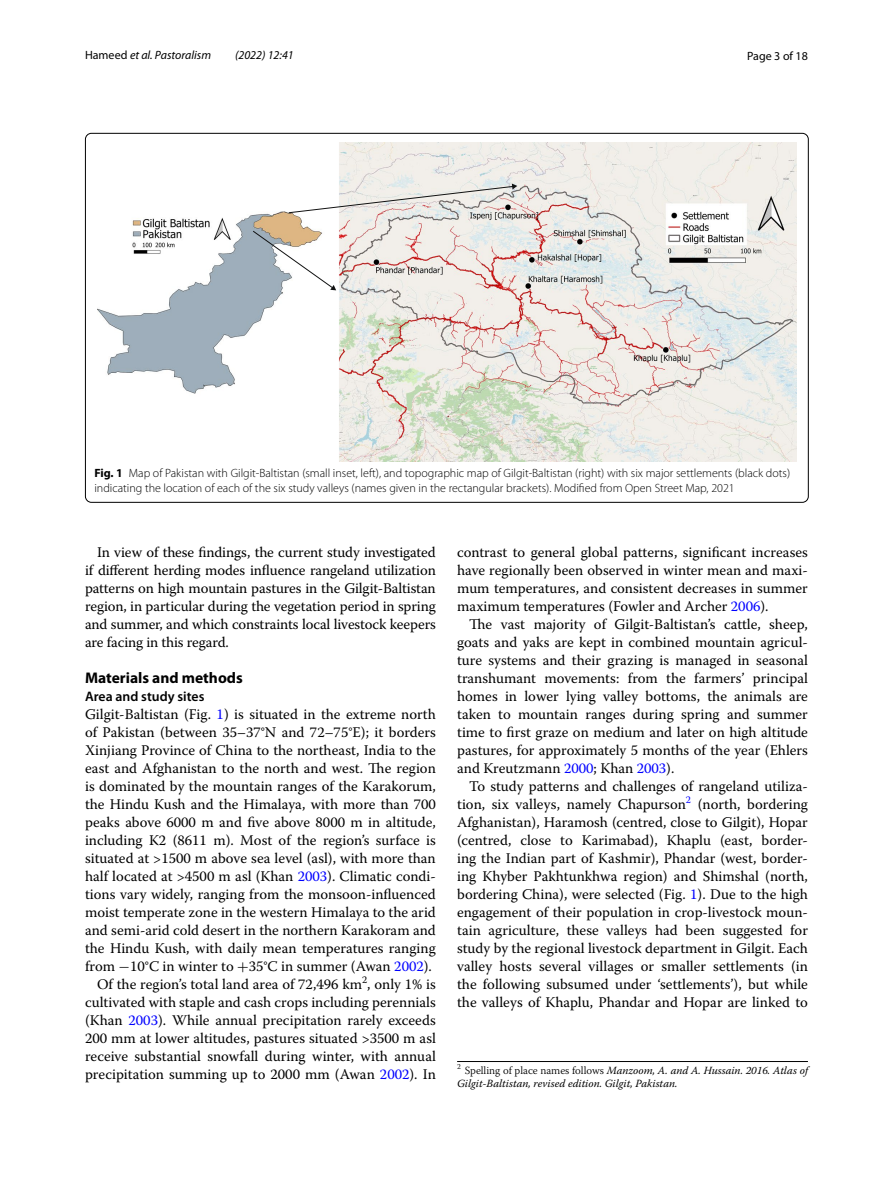
<style>
.page{position:relative;width:893px;height:1187px;background:#fff}
.page>*{position:absolute;margin:0;border:0;box-sizing:border-box;transform-origin:0 0}
.t1{font:700 15.45px "Myriad Pro";color:#000}
.t2{font:14.7px/18px "Warnock Pro";color:#000;text-align:justify}
.t3{font:600 13.8px "Myriad Pro";color:#000}
.t4{font:300 12px/15px "Myriad Pro";color:#000}
.t5{font:italic 12px "Myriad Pro";color:#000}
.t6{font:12px "Myriad Pro";color:#000}
.t7{font:italic 10.95px/13.5px "Warnock Pro";color:#000}
.s1{font-style:normal}
.s2{font-weight:700}
.s3{color:#00f}
.s4{font-family:"MTSY"}
.s5{font-weight:300;font-style:normal}
</style>
<div class="page">
<img style="left:97px;top:142px;width:700px;height:320px">
<svg style="left:288px;top:183px;width:229px;height:30px"></svg>
<svg style="left:252px;top:230px;width:84px;height:60px"></svg>
<hr style="left:457px;top:1061px;width:351px;height:1px;background:#000">
<p class="t5" style="left:85px;top:48px;width:127px"><span class="s1">Hameed</span> et al. Pastoralism</p>
<p class="t5" style="left:235px;top:48px;width:60px">(2022) 12:41</p>
<p class="t6" style="left:747px;top:48px;width:62px">Page 3 of 18</p>
<p class="t4" style="left:94px;top:465px;width:697px"><span class="s2">Fig. 1</span> Map of Pakistan with Gilgit-Baltistan (small inset, left), and topographic map of Gilgit-Baltistan (right) with six major settlements (black dots) indicating the location of each of the six study valleys (names given in the rectangular brackets). Modified from Open Street Map, 2021</p>
<p class="t2" style="left:85px;top:542px;width:352px;text-indent:12px">In view of these findings, the current study investigated if different herding modes influence rangeland utilization patterns on high mountain pastures in the Gilgit-Baltistan region, in particular during the vegetation period in spring and summer, and which constraints local livestock keepers are facing in this regard.</p>
<p class="t1" style="left:85px;top:667px;width:159px">Materials and methods</p>
<p class="t3" style="left:85px;top:687px;width:121px">Area and study sites</p>
<p class="t2" style="left:85px;top:704px;width:352px;text-align:right">Gilgit-Baltistan (Fig. <span class="s3">1</span>) is situated in the extreme north of Pakistan (between 35–37°N and 72–75°E); it borders Xinjiang Province of China to the northeast, India to the east and Afghanistan to the north and west. The region is dominated by the mountain ranges of the Karakorum, the Hindu Kush and the Himalaya, with more than 700 peaks above 6000 m and five above 8000 m in altitude, including K2 (8611 m). Most of the region’s surface is situated at &gt;1500 m above sea level (asl), with more than half located at &gt;4500 m asl (Khan <span class="s3">2003</span>). Climatic condi&shy;tions vary widely, ranging from the monsoon-influenced moist temperate zone in the western Himalaya to the arid and semi-arid cold desert in the northern Karakoram and the Hindu Kush, with daily mean temperatures ranging from <span class="s4">−</span>10°C in winter to <span class="s4">+</span>35°C in summer (Awan <span class="s3">2002</span>).<br>Of the region’s total land area of 72,496 km<sup>2</sup>, only 1% is cultivated with staple and cash crops including perennials (Khan <span class="s3">2003</span>). While annual precipitation rarely exceeds 200 mm at lower altitudes, pastures situated &gt;3500 m asl receive substantial snowfall during winter, with annual precipitation summing up to 2000 mm (Awan <span class="s3">2002</span>). In</p>
<p class="t2" style="left:457px;top:542px;width:352px">contrast to general global patterns, significant increases have regionally been observed in winter mean and maxi&shy;mum temperatures, and consistent decreases in summer maximum temperatures (Fowler and Archer <span class="s3">2006</span>).</p>
<p class="t2" style="left:457px;top:614px;width:352px;text-indent:12px">The vast majority of Gilgit-Baltistan’s cattle, sheep, goats and yaks are kept in combined mountain agricul&shy;ture systems and their grazing is managed in seasonal transhumant movements: from the farmers’ principal homes in lower lying valley bottoms, the animals are taken to mountain ranges during spring and summer time to first graze on medium and later on high altitude pastures, for approximately 5 months of the year (Ehlers and Kreutzmann <span class="s3">2000</span>; Khan <span class="s3">2003</span>).</p>
<p class="t2" style="left:457px;top:776px;width:352px;text-indent:12px">To study patterns and challenges of rangeland utiliza&shy;tion, six valleys, namely Chapurson<sup>2</sup> (north, bordering Afghanistan), Haramosh (centred, close to Gilgit), Hopar (centred, close to Karimabad), Khaplu (east, border&shy;ing the Indian part of Kashmir), Phandar (west, border&shy;ing Khyber Pakhtunkhwa region) and Shimshal (north, bordering China), were selected (Fig. <span class="s3">1</span>). Due to the high engagement of their population in crop-livestock moun&shy;tain agriculture, these valleys had been suggested for study by the regional livestock department in Gilgit. Each valley hosts several villages or smaller settlements (in the following subsumed under ‘settlements’), but while the valleys of Khaplu, Phandar and Hopar are linked to</p>
<p class="t7" style="left:457px;top:1063px;width:352px"><sup>2</sup> <span class="s5">Spelling of place names follows</span> Manzoom, A. and A. Hussain. 2016. Atlas of<br>Gilgit-Baltistan, revised edition. Gilgit, Pakistan.</p>
</div>
